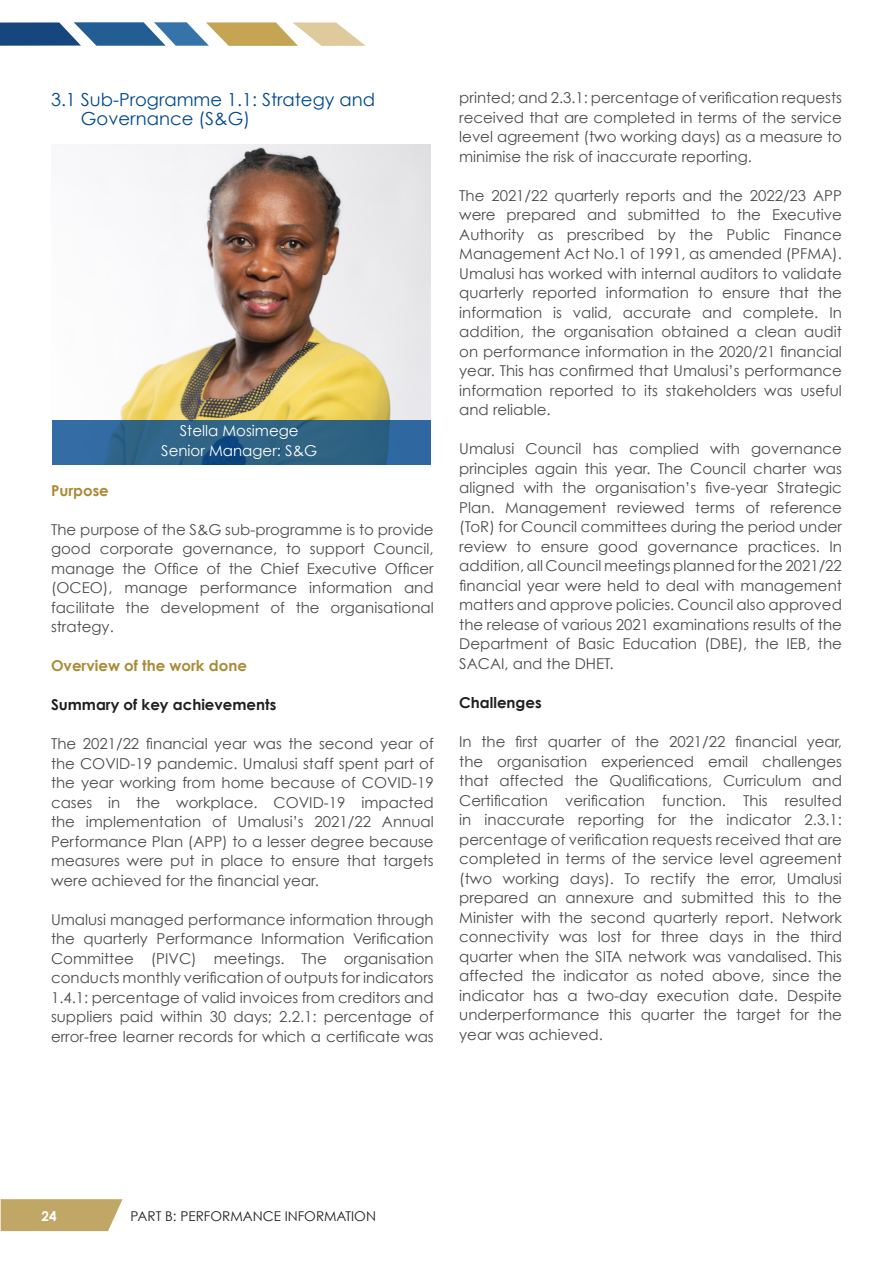
<style>
.page{position:relative;width:893px;height:1263px;background:#fff}
.page>*{position:absolute;margin:0;border:0;box-sizing:border-box;transform-origin:0 0}
.t1{font:18px "Century Gothic";color:#01498e}
.t2{font:15px/19.5px "Century Gothic";color:#4b4c4d;text-align:justify}
.t3{font:700 15px "Century Gothic";color:#231f20}
.t4{font:15px "Century Gothic";color:#fff}
.t5{font:700 15px "Century Gothic";color:#ab8b36}
.t6{font:13.5px "Century Gothic";color:#231f20}
.t7{font:700 13.5px "Century Gothic";color:#fff}
</style>
<div class="page">
<svg style="left:0;top:22px;width:366px;height:24px"></svg>
<svg style="left:1px;top:1199px;width:122px;height:32px;background:#c5ad70"></svg>
<img style="left:52px;top:145px;width:378px;height:320px">
<svg style="left:52px;top:420px;width:378px;height:44px;background:#2d638c"></svg>
<p class="t1" style="left:51px;top:88px;width:325px">3.1 Sub-Programme 1.1: Strategy and</p>
<p class="t1" style="left:81px;top:108px;width:171px">Governance (S&amp;G)</p>
<p class="t4" style="left:180px;top:422px;width:120px">Stella Mosimege</p>
<p class="t4" style="left:161px;top:441px;width:157px">Senior Manager: S&amp;G</p>
<p class="t5" style="left:51px;top:481px;width:59px">Purpose</p>
<p class="t2" style="left:51px;top:519px;width:384px">The purpose of the S&amp;G sub-programme is to provide good corporate governance, to support Council, manage the Office of the Chief Executive Officer (OCEO), manage performance information and facilitate the development of the organisational strategy.</p>
<p class="t5" style="left:51px;top:656px;width:197px">Overview of the work done</p>
<p class="t3" style="left:51px;top:695px;width:227px">Summary of key achievements</p>
<p class="t2" style="left:51px;top:734px;width:384px">The 2021/22 financial year was the second year of the COVID-19 pandemic. Umalusi staff spent part of the year working from home because of COVID-19 cases in the workplace. COVID-19 impacted the implementation of Umalusi’s 2021/22 Annual Performance Plan (APP) to a lesser degree because measures were put in place to ensure that targets were achieved for the financial year.</p>
<p class="t2" style="left:51px;top:909px;width:384px">Umalusi managed performance information through the quarterly Performance Information Verification Committee (PIVC) meetings. The organisation conducts monthly verification of outputs for indicators 1.4.1: percentage of valid invoices from creditors and suppliers paid within 30 days; 2.2.1: percentage of error-free learner records for which a certificate was</p>
<p class="t2" style="left:459px;top:88px;width:384px">printed; and 2.3.1: percentage of verification requests received that are completed in terms of the service level agreement (two working days) as a measure to minimise the risk of inaccurate reporting.</p>
<p class="t2" style="left:459px;top:186px;width:384px">The 2021/22 quarterly reports and the 2022/23 APP were prepared and submitted to the Executive Authority as prescribed by the Public Finance Management Act No.1 of 1991, as amended (PFMA).<br>Umalusi has worked with internal auditors to validate quarterly reported information to ensure that the information is valid, accurate and complete. In addition, the organisation obtained a clean audit on performance information in the 2020/21 financial year. This has confirmed that Umalusi’s performance information reported to its stakeholders was useful and reliable.</p>
<p class="t2" style="left:459px;top:439px;width:384px">Umalusi Council has complied with governance principles again this year. The Council charter was aligned with the organisation’s five-year Strategic Plan. Management reviewed terms of reference (ToR) for Council committees during the period under review to ensure good governance practices. In addition, all Council meetings planned for the 2021/22 financial year were held to deal with management matters and approve policies. Council also approved the release of various 2021 examinations results of the Department of Basic Education (DBE), the IEB, the SACAI, and the DHET.</p>
<p class="t3" style="left:459px;top:693px;width:84px">Challenges</p>
<p class="t2" style="left:459px;top:732px;width:384px">In the first quarter of the 2021/22 financial year, the organisation experienced email challenges that affected the Qualifications, Curriculum and Certification verification function. This resulted in inaccurate reporting for the indicator 2.3.1: percentage of verification requests received that are completed in terms of the service level agreement (two working days). To rectify the error, Umalusi prepared an annexure and submitted this to the Minister with the second quarterly report. Network connectivity was lost for three days in the third quarter when the SITA network was vandalised. This affected the indicator as noted above, since the indicator has a two-day execution date. Despite underperformance this quarter the target for the year was achieved.</p>
<p class="t7" style="left:42px;top:1208px;width:17px">24</p>
<p class="t6" style="left:130px;top:1208px;width:247px">PART B: PERFORMANCE INFORMATION</p>
</div>
